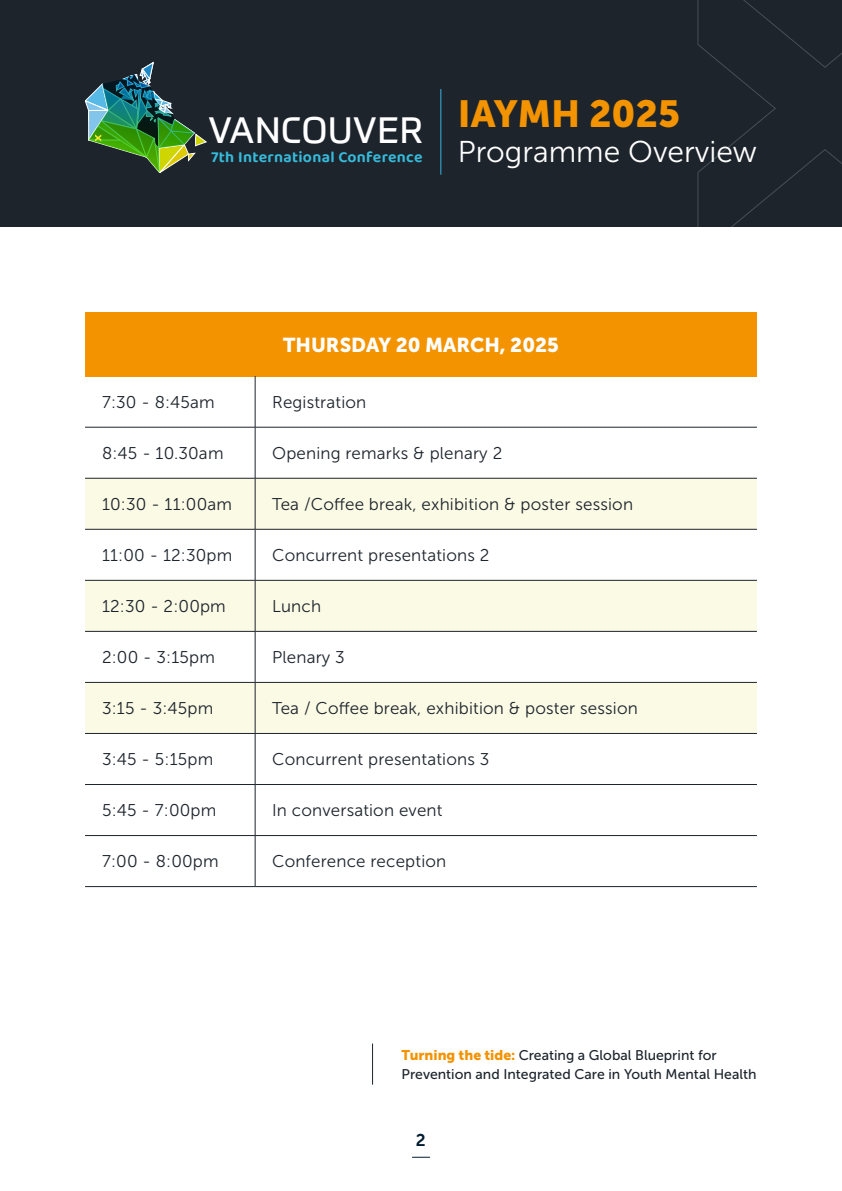
<style>
.page{position:relative;width:842px;height:1191px;background:#fff}
.page>*{position:absolute;margin:0;border:0;box-sizing:border-box;transform-origin:0 0}
.t1{font:37.5px "Museo Sans 900";color:#f39300}
.t2{font:36.1px "Prometo";letter-spacing:.02em;color:#fff}
.t3{font:30px "Museo Sans 300";color:#fff}
.t4{font:20px "Museo Sans 900";color:#fff}
.t5{font:17px "Museo Sans 300";letter-spacing:.01em;color:#1d242c}
.t6{font:17px "Museo Sans 700";color:#001b2f}
.t7{font:15.8px "Baloo Paaji 2";letter-spacing:.02em;color:#36bbdc}
.t8{font:14px/19px "Museo Sans 500";color:#1d242c}
.s1{font-family:"Museo Sans 900";color:#f39300}
</style>
<div class="page">
<svg style="left:412px;top:1157px;width:18px;height:1px"></svg>
<div style="left:0;top:0;width:842px;height:227px;background:#1d242c"></div>
<img style="left:85px;top:62px;width:121px;height:111px">
<hr style="left:441px;top:89px;width:1px;height:86px;background:#36b3e5">
<svg style="left:697px;top:0;width:145px;height:227px"></svg>
<div style="left:85px;top:312px;width:672px;height:64px;background:#f39300"></div>
<svg style="left:85px;top:479px;width:672px;height:254px;fill:#fafae5"></svg>
<hr style="left:255px;top:376px;width:1px;height:51px;background:#1d242c">
<hr style="left:85px;top:427px;width:170px;height:1px;background:#1d242c">
<hr style="left:255px;top:427px;width:502px;height:1px;background:#1d242c">
<hr style="left:255px;top:427px;width:1px;height:51px;background:#1d242c">
<hr style="left:85px;top:478px;width:170px;height:1px;background:#1d242c">
<hr style="left:255px;top:478px;width:502px;height:1px;background:#1d242c">
<hr style="left:255px;top:478px;width:1px;height:51px;background:#1d242c">
<hr style="left:85px;top:529px;width:170px;height:1px;background:#1d242c">
<hr style="left:255px;top:529px;width:502px;height:1px;background:#1d242c">
<hr style="left:255px;top:529px;width:1px;height:51px;background:#1d242c">
<hr style="left:85px;top:580px;width:170px;height:1px;background:#1d242c">
<hr style="left:255px;top:580px;width:502px;height:1px;background:#1d242c">
<hr style="left:255px;top:580px;width:1px;height:51px;background:#1d242c">
<hr style="left:85px;top:631px;width:170px;height:1px;background:#1d242c">
<hr style="left:255px;top:631px;width:502px;height:1px;background:#1d242c">
<hr style="left:255px;top:631px;width:1px;height:51px;background:#1d242c">
<hr style="left:85px;top:682px;width:170px;height:1px;background:#1d242c">
<hr style="left:255px;top:682px;width:502px;height:1px;background:#1d242c">
<hr style="left:255px;top:682px;width:1px;height:51px;background:#1d242c">
<hr style="left:85px;top:733px;width:170px;height:1px;background:#1d242c">
<hr style="left:255px;top:733px;width:502px;height:1px;background:#1d242c">
<hr style="left:255px;top:733px;width:1px;height:51px;background:#1d242c">
<hr style="left:85px;top:784px;width:170px;height:1px;background:#1d242c">
<hr style="left:255px;top:784px;width:502px;height:1px;background:#1d242c">
<hr style="left:255px;top:784px;width:1px;height:51px;background:#1d242c">
<hr style="left:85px;top:835px;width:170px;height:1px;background:#1d242c">
<hr style="left:255px;top:835px;width:502px;height:1px;background:#1d242c">
<hr style="left:255px;top:835px;width:1px;height:51px;background:#1d242c">
<hr style="left:85px;top:886px;width:170px;height:1px;background:#1d242c">
<hr style="left:255px;top:886px;width:502px;height:1px;background:#1d242c">
<hr style="left:372px;top:1043px;width:1px;height:41px;background:#1d242c">
<h2 class="t2" style="left:209px;top:108px;width:216px">VANCOUVER</h2>
<p class="t7" style="left:211px;top:147px;width:213px">7th International Conference</p>
<h1 class="t1" style="left:458px;top:93px;width:224px">IAYMH 2025</h1>
<h3 class="t3" style="left:458px;top:136px;width:301px">Programme Overview</h3>
<p class="t4" style="left:283px;top:333px;width:277px">THURSDAY 20 MARCH, 2025</p>
<p class="t5" style="left:102px;top:393px;width:114px">7:30 - 8:45am</p>
<p class="t5" style="left:272px;top:393px;width:96px">Registration</p>
<p class="t5" style="left:102px;top:444px;width:123px">8:45 - 10.30am</p>
<p class="t5" style="left:272px;top:444px;width:232px">Opening remarks &amp; plenary 2</p>
<p class="t5" style="left:102px;top:495px;width:132px">10:30 - 11:00am</p>
<p class="t5" style="left:272px;top:495px;width:362px">Tea /Coffee break, exhibition &amp; poster session</p>
<p class="t5" style="left:102px;top:546px;width:132px">11:00 - 12:30pm</p>
<p class="t5" style="left:272px;top:546px;width:219px">Concurrent presentations 2</p>
<p class="t5" style="left:102px;top:597px;width:125px">12:30 - 2:00pm</p>
<p class="t5" style="left:272px;top:597px;width:50px">Lunch</p>
<p class="t5" style="left:102px;top:648px;width:114px">2:00 - 3:15pm</p>
<p class="t5" style="left:272px;top:648px;width:74px">Plenary 3</p>
<p class="t5" style="left:102px;top:699px;width:113px">3:15 - 3:45pm</p>
<p class="t5" style="left:272px;top:699px;width:367px">Tea / Coffee break, exhibition &amp; poster session</p>
<p class="t5" style="left:102px;top:750px;width:113px">3:45 - 5:15pm</p>
<p class="t5" style="left:272px;top:750px;width:219px">Concurrent presentations 3</p>
<p class="t5" style="left:102px;top:801px;width:116px">5:45 - 7:00pm</p>
<p class="t5" style="left:272px;top:801px;width:172px">In conversation event</p>
<p class="t5" style="left:102px;top:852px;width:118px">7:00 - 8:00pm</p>
<p class="t5" style="left:272px;top:852px;width:176px">Conference reception</p>
<p class="t8" style="left:402px;top:1045px;width:356px"><span class="s1">Turning the tide:</span> Creating a Global Blueprint for<br>Prevention and Integrated Care in Youth Mental Health</p>
<p class="t6" style="left:416px;top:1130px;width:11px">2</p>
</div>
